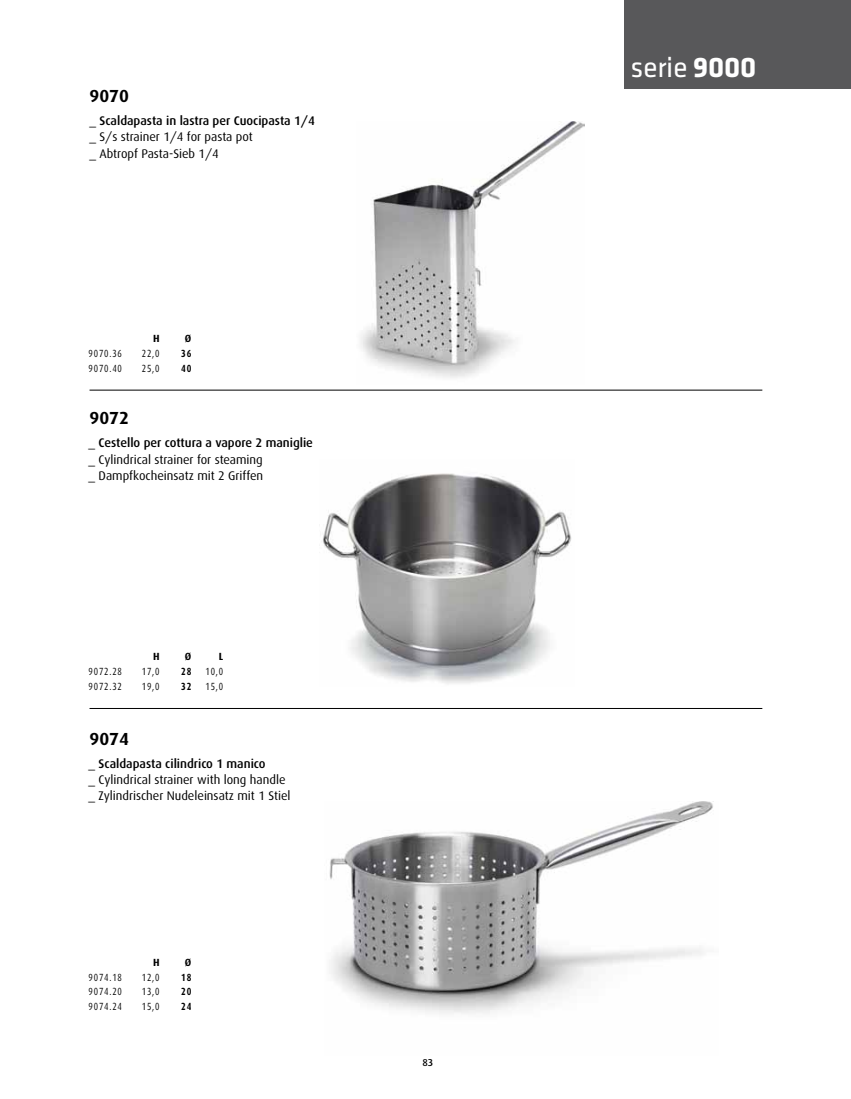
<style>
.page{position:relative;width:851px;height:1099px;background:#fff}
.page>*{position:absolute;margin:0;border:0;box-sizing:border-box;transform-origin:0 0}
.t1{font:29.38px "Klavika Regular TF";letter-spacing:-.005em;color:#fff}
.t2{font:700 17.5px "Dax";color:#000}
.t3{font:12.5px/16.2px "Dax";color:#000}
.t4{font:10.38px "Dax";letter-spacing:.1em;color:#000;scale:.8 1}
.t5{font:700 10.38px "Dax";letter-spacing:.1em;color:#000;scale:.8 1}
.t6{font:700 10.38px "Dax";letter-spacing:.1em;color:#000}
.t7{font:500 10px "Dax";color:#000}
.s1{font-weight:500}
.s2{font-family:"Klavika";font-weight:700}
</style>
<div class="page">
<img style="left:360px;top:121px;width:224px;height:257px">
<img style="left:323px;top:473px;width:249px;height:211px">
<img style="left:329px;top:801px;width:385px;height:213px">
<div style="left:624px;top:0;width:226px;height:89px;background:#58585a"></div>
<hr style="left:89px;top:708px;width:673px;height:1px;background:#000">
<hr style="left:89px;top:390px;width:673px;height:1px;background:#000">
<h2 class="t2" style="left:89px;top:86px;width:41px">9070</h2>
<p class="t3" style="left:89px;top:113px;width:227px">_ <span class="s1">Scaldapasta in lastra per Cuocipasta 1/4 </span>_ S/s strainer 1/4 for pasta pot<br>_ Abtropf Pasta-Sieb 1/4</p>
<p class="t6" style="left:153px;top:333px;width:8px">H</p>
<p class="t6" style="left:185px;top:333px;width:8px">Ø</p>
<p class="t4" style="left:89px;top:348px;width:43px">9070.36</p>
<p class="t4" style="left:142px;top:348px;width:24px">22,0</p>
<p class="t5" style="left:181px;top:348px;width:14px">36</p>
<p class="t4" style="left:89px;top:363px;width:43px">9070.40</p>
<p class="t4" style="left:142px;top:363px;width:24px">25,0</p>
<p class="t5" style="left:181px;top:363px;width:14px">40</p>
<h2 class="t2" style="left:89px;top:408px;width:41px">9072</h2>
<p class="t3" style="left:89px;top:435px;width:226px">_ <span class="s1">Cestello per cottura a vapore 2 maniglie </span>_ Cylindrical strainer for steaming<br>_ Dampfkocheinsatz mit 2 Griffen</p>
<p class="t6" style="left:153px;top:651px;width:8px">H</p>
<p class="t6" style="left:185px;top:651px;width:8px">Ø</p>
<p class="t6" style="left:219px;top:651px;width:6px">L</p>
<p class="t4" style="left:89px;top:666px;width:43px">9072.28</p>
<p class="t4" style="left:142px;top:666px;width:24px">17,0</p>
<p class="t5" style="left:181px;top:665px;width:14px">28</p>
<p class="t4" style="left:206px;top:666px;width:24px">10,0</p>
<p class="t4" style="left:89px;top:680px;width:43px">9072.32</p>
<p class="t4" style="left:142px;top:680px;width:24px">19,0</p>
<p class="t5" style="left:181px;top:680px;width:14px">32</p>
<p class="t4" style="left:206px;top:680px;width:24px">15,0</p>
<h2 class="t2" style="left:89px;top:728px;width:41px">9074</h2>
<p class="t3" style="left:89px;top:755px;width:203px">_ <span class="s1">Scaldapasta cilindrico 1 manico<br></span>_ Cylindrical strainer with long handle _ Zylindrischer Nudeleinsatz mit 1 Stiel</p>
<p class="t6" style="left:153px;top:956px;width:8px">H</p>
<p class="t6" style="left:185px;top:956px;width:8px">Ø</p>
<p class="t4" style="left:89px;top:971px;width:43px">9074.18</p>
<p class="t4" style="left:142px;top:971px;width:24px">12,0</p>
<p class="t5" style="left:181px;top:971px;width:14px">18</p>
<p class="t4" style="left:89px;top:986px;width:43px">9074.20</p>
<p class="t4" style="left:142px;top:986px;width:24px">13,0</p>
<p class="t5" style="left:181px;top:986px;width:14px">20</p>
<p class="t4" style="left:89px;top:1001px;width:43px">9074.24</p>
<p class="t4" style="left:142px;top:1001px;width:24px">15,0</p>
<p class="t5" style="left:181px;top:1000px;width:14px">24</p>
<p class="t7" style="left:422px;top:1057px;width:12px">83</p>
<h1 class="t1" style="left:630px;top:53px;width:127px">serie <span class="s2">9000</span></h1>
</div>
